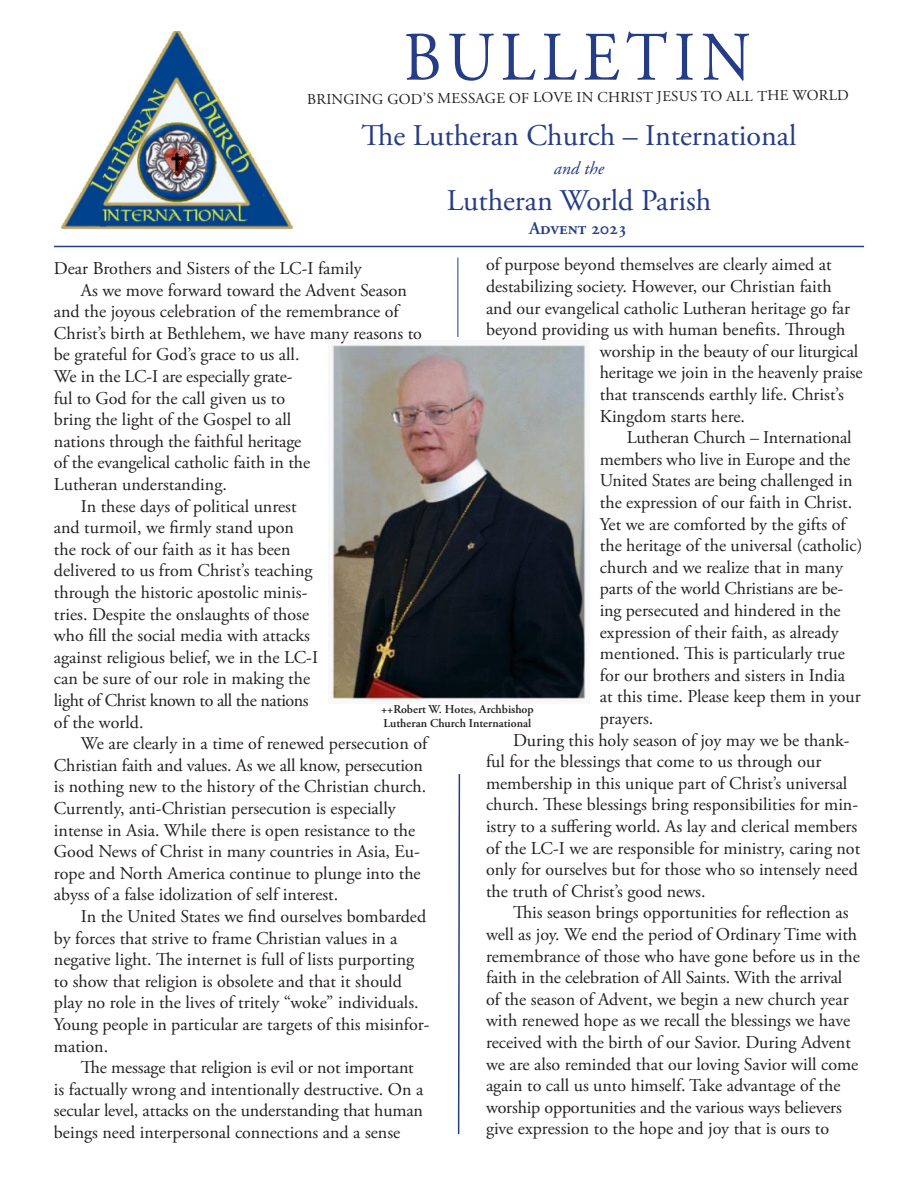
<style>
.page{position:relative;width:918px;height:1188px;background:#fff}
.page>*{position:absolute;margin:0;border:0;box-sizing:border-box;transform-origin:0 0}
.t1{font:30px "Adobe Garamond Pro";color:#253c86}
.t2{font:18px/21.6px "Adobe Garamond Pro";color:#231f20}
.t3{font:600 18px "Adobe Garamond Pro";color:#253c86}
.t4{font:italic 18px "Adobe Garamond Pro";color:#253c86}
.t5{font:15px "Adobe Garamond Pro";color:#231f20}
.t6{font:600 12px "Adobe Garamond Pro";color:#231f20}
</style>
<div class="page">
<svg style="left:457px;top:774px;width:4px;height:360px"></svg>
<img style="left:60px;top:32px;width:234px;height:198px">
<svg style="left:406px;top:31px;width:343px;height:50px"></svg>
<hr style="left:54px;top:246px;width:810px;height:1px;background:#253c86">
<img style="left:328px;top:340px;width:260px;height:364px">
<hr style="left:457px;top:257px;width:1px;height:80px;background:#253c86">
<p class="t5" style="left:307px;top:93px;width:543px;rotate:-1deg">BRINGING GOD’S MESSAGE OF LOVE IN CHRIST JESUS TO ALL THE WORLD</p>
<p class="t1" style="left:361px;top:118px;width:437px">The Lutheran Church – International</p>
<p class="t4" style="left:554px;top:158px;width:51px">and the</p>
<p class="t1" style="left:447px;top:183px;width:266px">Lutheran World Parish</p>
<p class="t3" style="left:529px;top:218px;width:99px">Advent 2023</p>
<p class="t2" style="left:486px;top:255px;width:347px">of purpose beyond themselves are clearly aimed at</p>
<p class="t2" style="left:486px;top:276px;width:347px">destabilizing society. However, our Christian faith</p>
<p class="t2" style="left:486px;top:298px;width:366px">and our evangelical catholic Lutheran heritage go far</p>
<p class="t2" style="left:486px;top:319px;width:361px">beyond providing us with human benefits. Through</p>
<p class="t2" style="left:600px;top:341px;width:260px">worship in the beauty of our liturgical</p>
<p class="t2" style="left:600px;top:363px;width:264px">heritage we join in the heavenly praise</p>
<p class="t2" style="left:600px;top:384px;width:245px">that transcends earthly life. Christ’s</p>
<p class="t2" style="left:600px;top:406px;width:147px">Kingdom starts here.</p>
<p class="t2" style="left:600px;top:427px;width:264px;text-indent:27px">Lutheran Church – International members who live in Europe and the United States are being challenged in the expression of our faith in Christ.<br>Yet we are comforted by the gifts of the heritage of the universal (catholic) church and we realize that in many parts of the world Christians are be&shy;ing persecuted and hindered in the expression of their faith, as already mentioned. This is particularly true for our brothers and sisters in India<br>at this time. Please keep them in your prayers.</p>
<p class="t2" style="left:486px;top:730px;width:376px;text-indent:27px">During this holy season of joy may we be thank&shy;ful for the blessings that come to us through our membership in this unique part of Christ’s universal church. These blessings bring responsibilities for min&shy;istry to a suffering world. As lay and clerical members of the LC-I we are responsible for ministry, caring not only for ourselves but for those who so intensely need the truth of Christ’s good news.</p>
<p class="t2" style="left:486px;top:903px;width:376px;text-indent:27px">This season brings opportunities for reflection as well as joy. We end the period of Ordinary Time with remembrance of those who have gone before us in the faith in the celebration of All Saints. With the arrival of the season of Advent, we begin a new church year with renewed hope as we recall the blessings we have received with the birth of our Savior. During Advent we are also reminded that our loving Savior will come again to call us unto himself. Take advantage of the worship opportunities and the various ways believers give expression to the hope and joy that is ours to</p>
<p class="t2" style="left:54px;top:258px;width:309px">Dear Brothers and Sisters of the LC-I family</p>
<p class="t2" style="left:54px;top:280px;width:370px;text-indent:27px">As we move forward toward the Advent Season and the joyous celebration of the remembrance of Christ’s birth at Bethlehem, we have many reasons to be grateful for God’s grace to us all.<br>We in the LC-I are especially grate-<br>ful to God for the call given us to<br>bring the light of the Gospel to all<br>nations through the faithful heritage<br>of the evangelical catholic faith in the<br>Lutheran understanding.</p>
<p class="t2" style="left:54px;top:496px;width:266px;text-indent:27px">In these days of political unrest and turmoil, we firmly stand upon the rock of our faith as it has been delivered to us from Christ’s teaching through the historic apostolic minis&shy;tries. Despite the onslaughts of those who fill the social media with attacks against religious belief, we in the LC-I can be sure of our role in making the light of Christ known to all the nations of the world.</p>
<p class="t2" style="left:54px;top:733px;width:375px;text-indent:27px">We are clearly in a time of renewed persecution of Christian faith and values. As we all know, persecution is nothing new to the history of the Christian church.<br>Currently, anti-Christian persecution is especially intense in Asia. While there is open resistance to the Good News of Christ in many countries in Asia, Eu&shy;rope and North America continue to plunge into the abyss of a false idolization of self interest.</p>
<p class="t2" style="left:54px;top:906px;width:377px;text-indent:27px">In the United States we find ourselves bombarded by forces that strive to frame Christian values in a negative light. The internet is full of lists purporting to show that religion is obsolete and that it should play no role in the lives of tritely “woke” individuals.<br>Young people in particular are targets of this misinfor&shy;mation.</p>
<p class="t2" style="left:54px;top:1057px;width:371px;text-indent:27px">The message that religion is evil or not important is factually wrong and intentionally destructive. On a secular level, attacks on the understanding that human beings need interpersonal connections and a sense</p>
<p class="t6" style="left:381px;top:702px;width:154px">++Robert W. Hotes, Archbishop</p>
<p class="t6" style="left:384px;top:716px;width:149px">Lutheran Church International</p>
</div>
